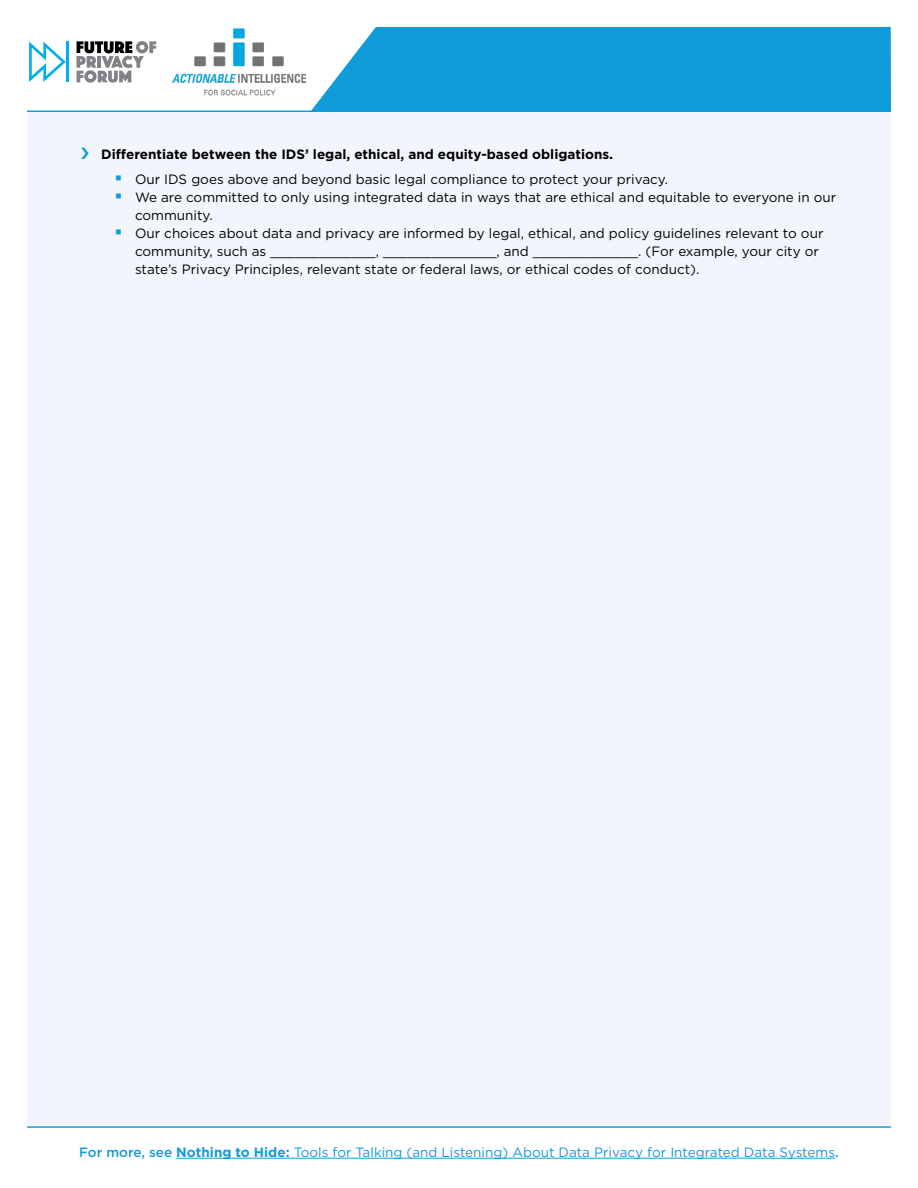
<style>
.page{position:relative;width:918px;height:1188px;background:#fff}
.page>*{position:absolute;margin:0;border:0;box-sizing:border-box;transform-origin:0 0}
.t1{font:13.5px/18px "Gotham";color:#000}
.t2{font:13.5px "Gotham";color:#109cd8}
.t3{font:700 13.5px "Gotham";color:#000}
.s1{color:#109cd8}
.s2{font-weight:500}
.s3{font-weight:700}
</style>
<div class="page">
<hr style="left:176px;top:1158px;width:659px;height:1px;background:#109cd8">
<div style="left:27px;top:112px;width:864px;height:1013px;background:#f2f6fc"></div>
<div style="left:311px;top:27px;width:580px;height:84px;background:#109cd8"></div>
<img style="left:172px;top:29px;width:133px;height:66px">
<svg style="left:77px;top:41px;width:79px;height:42px"></svg>
<svg style="left:29px;top:42px;width:37px;height:40px"></svg>
<hr style="left:66px;top:41px;width:3px;height:41px;background:#00aeef">
<hr style="left:27px;top:111px;width:864px;height:1px;background:#109cd8">
<hr style="left:27px;top:1126px;width:864px;height:2px;background:#109cd8">
<p class="t3" style="left:101px;top:146px;width:514px">Differentiate between the IDS’ legal, ethical, and equity-based obligations.</p>
<p class="t1" style="left:115px;top:170px;width:555px"><span class="s1">▪</span> Our IDS goes above and beyond basic legal compliance to protect your privacy.</p>
<p class="t1" style="left:135px;top:188px;width:703px;text-indent:-20px"><span class="s1">▪</span> We are committed to only using integrated data in ways that are ethical and equitable to everyone in our community.</p>
<p class="t1" style="left:135px;top:224px;width:690px;text-indent:-20px"><span class="s1">▪</span> Our choices about data and privacy are informed by legal, ethical, and policy guidelines relevant to our community, such as _____________, ______________, and _____________. (For example, your city or state’s Privacy Principles, relevant state or federal laws, or ethical codes of conduct).</p>
<p class="t2" style="left:79px;top:1143px;width:761px"><span class="s2">For more, see</span> <span class="s3">Nothing to Hide:</span> Tools for Talking (and Listening) About Data Privacy for Integrated Data Systems<span class="s2">.</span></p>
</div>
